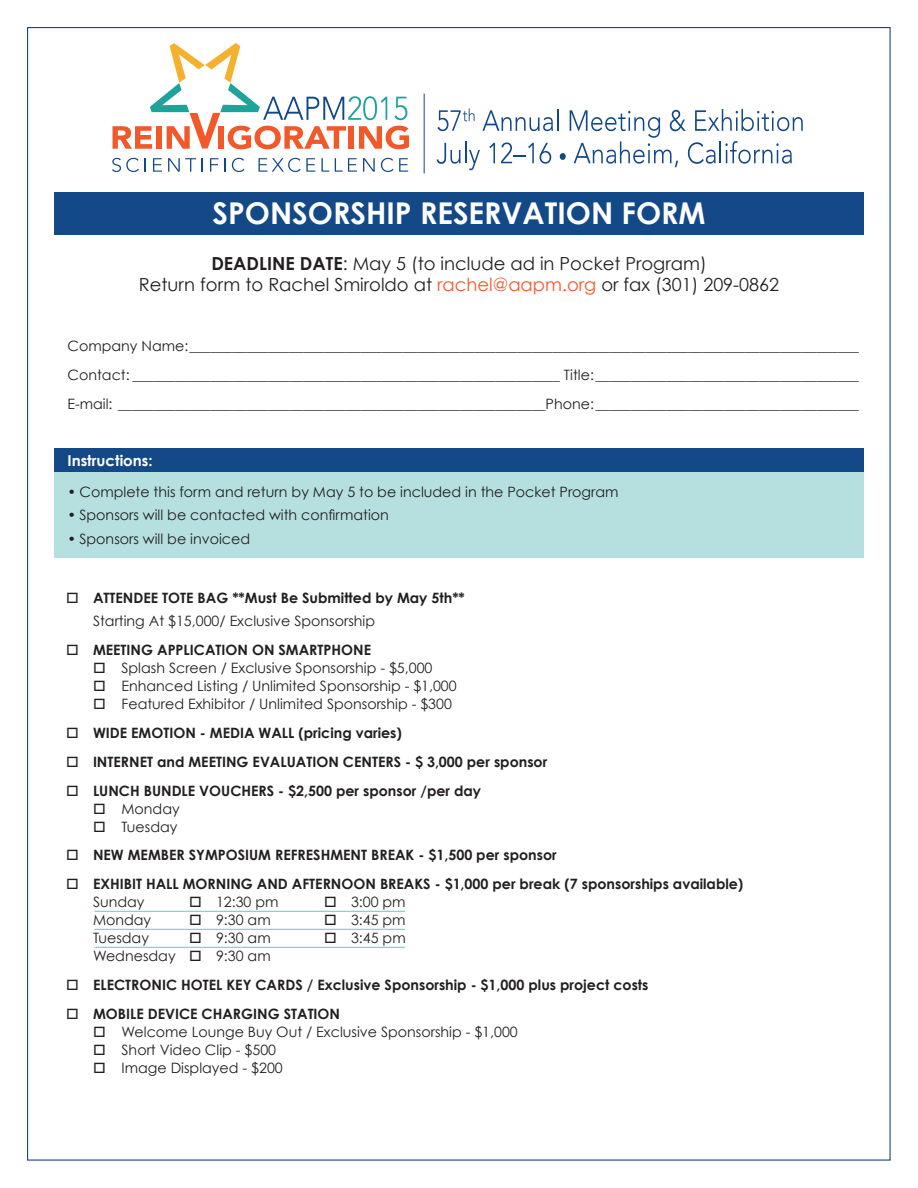
<style>
.page{position:relative;width:918px;height:1188px;background:#fff}
.page>*{position:absolute;margin:0;border:0;box-sizing:border-box;transform-origin:0 0}
.t1{font:700 30px "Century Gothic";color:#fff}
.t2{font:18px/21.6px "Century Gothic";color:#231f20;text-align:center}
.t3{font:700 15px "Century Gothic";color:#fff}
.t4{font:14.25px/28.8px "Century Gothic";color:#231f20;text-align:justify}
.t5{font:700 14.25px/23.4px "Century Gothic";color:#231f20}
.s1{font-weight:700}
.s2{color:#f15a2b}
.s3{font-weight:400}
</style>
<div class="page">
<div style="left:54px;top:472px;width:810px;height:86px;background:#b5e0df"></div>
<div style="left:54px;top:192px;width:810px;height:43px;background:#144988"></div>
<div style="left:54px;top:448px;width:810px;height:24px;background:#144988"></div>
<hr style="left:94px;top:911px;width:311px;height:1px;background:#68c7c1">
<hr style="left:94px;top:929px;width:311px;height:1px;background:#68c7c1">
<hr style="left:94px;top:947px;width:311px;height:1px;background:#68c7c1">
<svg style="left:437px;top:108px;width:38px;height:23px"></svg>
<svg style="left:482px;top:110px;width:71px;height:21px"></svg>
<hr style="left:557px;top:109px;width:2px;height:22px;background:#124889">
<svg style="left:437px;top:141px;width:43px;height:29px"></svg>
<svg style="left:489px;top:143px;width:6px;height:20px"></svg>
<svg style="left:501px;top:142px;width:33px;height:21px"></svg>
<svg style="left:540px;top:143px;width:11px;height:21px"></svg>
<svg style="left:560px;top:109px;width:243px;height:58px"></svg>
<hr style="left:424px;top:94px;width:1px;height:80px;background:#124889">
<svg style="left:112px;top:158px;width:27px;height:14px"></svg>
<svg style="left:145px;top:158px;width:1px;height:14px"></svg>
<svg style="left:153px;top:158px;width:9px;height:14px"></svg>
<svg style="left:168px;top:158px;width:28px;height:14px"></svg>
<svg style="left:202px;top:158px;width:1px;height:14px"></svg>
<svg style="left:210px;top:158px;width:16px;height:14px"></svg>
<svg style="left:232px;top:158px;width:12px;height:14px"></svg>
<svg style="left:259px;top:158px;width:56px;height:14px"></svg>
<svg style="left:321px;top:158px;width:8px;height:14px"></svg>
<svg style="left:335px;top:158px;width:22px;height:14px"></svg>
<svg style="left:363px;top:158px;width:12px;height:14px"></svg>
<svg style="left:381px;top:158px;width:27px;height:14px"></svg>
<svg style="left:113px;top:43px;width:296px;height:106px"></svg>
<h1 class="t1" style="left:212px;top:194px;width:495px">SPONSORSHIP RESERVATION FORM</h1>
<p class="t2" style="left:139px;top:252px;width:642px"><span class="s1">DEADLINE DATE</span>: May 5 (to include ad in Pocket Program)<br>Return form to Rachel Smiroldo at <span class="s2">rachel@aapm.org</span> or fax (301) 209-0862</p>
<p class="t4" style="left:67px;top:332px;width:793px">Company Name:______________________________________________________________________________________________ Contact: ____________________________________________________________ Title:_____________________________________ E-mail: ____________________________________________________________Phone:_____________________________________</p>
<p class="t3" style="left:68px;top:451px;width:87px">Instructions:</p>
<p class="t4" style="left:68px;top:477px;width:553px">• Complete this form and return by May 5 to be included in the Pocket Program</p>
<p class="t4" style="left:68px;top:500px;width:323px">• Sponsors will be contacted with confirmation</p>
<p class="t4" style="left:68px;top:524px;width:184px">• Sponsors will be invoiced</p>
<p class="t5" style="left:93px;top:586px;width:373px;text-indent:-27px">□ ATTENDEE TOTE BAG **Must Be Submitted by May 5th**<br><span class="s3">Starting At $15,000/ Exclusive Sponsorship</span></p>
<p class="t5" style="left:66px;top:638px;width:307px">□ MEETING APPLICATION ON SMARTPHONE</p>
<p class="t4" style="left:93px;top:653px;width:341px">□ Splash Screen / Exclusive Sponsorship - $5,000</p>
<p class="t4" style="left:93px;top:671px;width:365px">□ Enhanced Listing / Unlimited Sponsorship - $1,000</p>
<p class="t4" style="left:93px;top:689px;width:360px">□ Featured Exhibitor / Unlimited Sponsorship - $300</p>
<p class="t5" style="left:66px;top:721px;width:337px">□ WIDE EMOTION - MEDIA WALL (pricing varies)</p>
<p class="t5" style="left:66px;top:750px;width:483px">□ INTERNET and MEETING EVALUATION CENTERS - $ 3,000 per sponsor</p>
<p class="t5" style="left:66px;top:778px;width:417px">□ LUNCH BUNDLE VOUCHERS - $2,500 per sponsor /per day</p>
<p class="t4" style="left:93px;top:794px;width:88px">□ Monday</p>
<p class="t4" style="left:93px;top:812px;width:86px">□ Tuesday</p>
<p class="t5" style="left:66px;top:843px;width:492px">□ NEW MEMBER SYMPOSIUM REFRESHMENT BREAK - $1,500 per sponsor</p>
<p class="t5" style="left:93px;top:875px;width:652px;line-height:18px;text-indent:-27px">□ EXHIBIT HALL MORNING AND AFTERNOON BREAKS - $1,000 per break (7 sponsorships available)<br><span class="s3">Sunday</span></p>
<p class="t4" style="left:189px;top:887px;width:91px">□ 12:30 pm</p>
<p class="t4" style="left:324px;top:887px;width:83px">□ 3:00 pm</p>
<p class="t4" style="left:93px;top:905px;width:60px">Monday</p>
<p class="t4" style="left:189px;top:905px;width:83px">□ 9:30 am</p>
<p class="t4" style="left:324px;top:905px;width:83px">□ 3:45 pm</p>
<p class="t4" style="left:93px;top:923px;width:58px">Tuesday</p>
<p class="t4" style="left:189px;top:923px;width:83px">□ 9:30 am</p>
<p class="t4" style="left:324px;top:923px;width:83px">□ 3:45 pm</p>
<p class="t4" style="left:93px;top:941px;width:179px">Wednesday □ 9:30 am</p>
<p class="t5" style="left:66px;top:973px;width:584px">□ ELECTRONIC HOTEL KEY CARDS / Exclusive Sponsorship - $1,000 plus project costs</p>
<p class="t5" style="left:66px;top:1002px;width:276px">□ MOBILE DEVICE CHARGING STATION</p>
<p class="t4" style="left:93px;top:1017px;width:426px">□ Welcome Lounge Buy Out / Exclusive Sponsorship - $1,000</p>
<p class="t4" style="left:93px;top:1035px;width:185px">□ Short Video Clip - $500</p>
<p class="t4" style="left:93px;top:1053px;width:191px">□ Image Displayed - $200</p>
</div>
